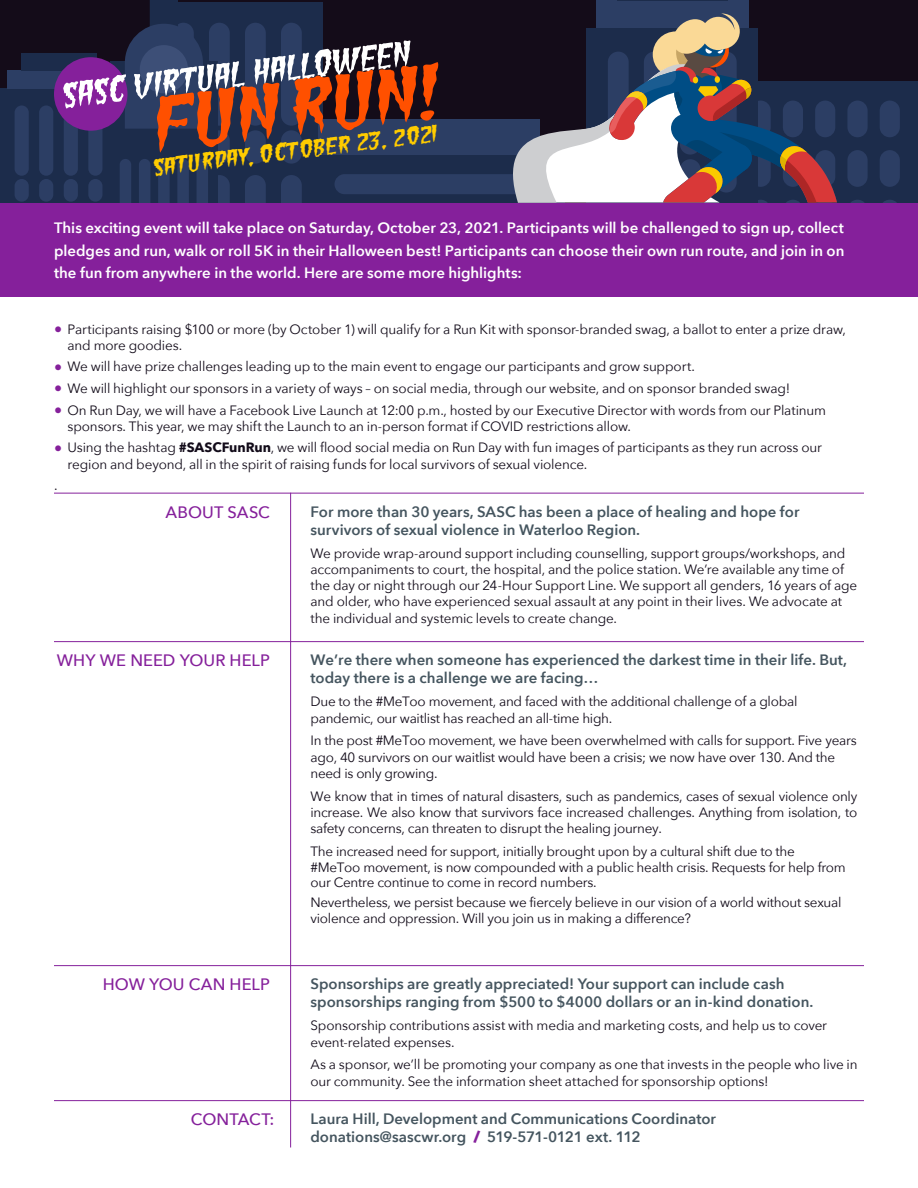
<style>
.page{position:relative;width:918px;height:1188px;background:#fff}
.page>*{position:absolute;margin:0;border:0;box-sizing:border-box;transform-origin:0 0}
.t1{font:italic 21.75px "Green Fuz";color:#fc0;scale:1.27 1}
.Subhead_A{font:500 16.5px "Avenir Next";letter-spacing:.005em;color:#85209b}
.Body_2{font:600 15px/18px "Avenir Next";color:#45555f}
.Body_2-2{font:600 15px/22.5px "Avenir Next";color:#fff;text-align:justify}
.Body_1{font:600 15px/18px "Avenir Next";color:#45555f}
.Body_1-2{font:13.5px/16.2px "Avenir Next";letter-spacing:-.015em;color:#120b19}
.s1{font-weight:800;font-size:16.2px;color:#85209b}
.s2{font-weight:700}
.s3{font-family:"Avenir Next LT Pro"}
.s4{font-weight:800;color:#85209b}
</style>
<div class="page">
<div style="left:0;top:202px;width:918px;height:95px;background:#85209b"></div>
<div style="left:0;top:0;width:918px;height:203px;background:#140c19"></div>
<div style="left:724px;top:81px;width:194px;height:121px;background:#1c2c4b"></div>
<div style="left:880px;top:101px;width:20px;height:36px;background:#2c3e64;border-radius:10px"></div>
<div style="left:847px;top:101px;width:21px;height:36px;background:#2c3e64;border-radius:10px"></div>
<div style="left:880px;top:150px;width:20px;height:37px;background:#2c3e64;border-radius:10px"></div>
<div style="left:847px;top:150px;width:21px;height:37px;background:#2c3e64;border-radius:10px"></div>
<svg style="left:884px;top:200px;width:12px;height:2px"></svg>
<svg style="left:852px;top:200px;width:11px;height:2px"></svg>
<div style="left:596px;top:1px;width:152px;height:27px;background:#2c3e64"></div>
<hr style="left:617px;top:0;width:110px;height:1px;background:#1c2c4b">
<div style="left:319px;top:154px;width:246px;height:48px;background:#1c2c4b"></div>
<div style="left:335px;top:174px;width:214px;height:20px;background:#2c3e64;border-radius:10px"></div>
<div style="left:319px;top:120px;width:221px;height:35px;background:#2c3e64"></div>
<div style="left:0;top:88px;width:117px;height:114px;background:#1c2c4b"></div>
<div style="left:39px;top:105px;width:14px;height:71px;background:#2c3e64;border-radius:7px"></div>
<div style="left:15px;top:105px;width:14px;height:71px;background:#2c3e64;border-radius:7px"></div>
<div style="left:39px;top:179px;width:14px;height:23px;background:#2c3e64;border-radius:7px"></div>
<div style="left:15px;top:179px;width:14px;height:23px;background:#2c3e64;border-radius:7px"></div>
<div style="left:7px;top:71px;width:104px;height:18px;background:#2c3e64"></div>
<div style="left:21px;top:54px;width:75px;height:17px;background:#1c2c4b"></div>
<hr style="left:54px;top:641px;width:810px;height:1px;background:#85209b">
<hr style="left:54px;top:493px;width:810px;height:1px;background:#85209b">
<hr style="left:54px;top:1100px;width:810px;height:1px;background:#85209b">
<hr style="left:54px;top:965px;width:810px;height:1px;background:#85209b">
<svg style="left:493px;top:14px;width:344px;height:189px"></svg>
<hr style="left:290px;top:493px;width:1px;height:655px;background:#85209b">
<div style="left:54px;top:57px;width:74px;height:74px;background:#85209b;border-radius:50%"></div>
<svg style="left:62px;top:0;width:377px;height:202px"></svg>
<h1 class="t1" style="left:151px;top:154px;width:227px;rotate:-7deg">Saturday, October 23, 2021</h1>
<p class="Body_2-2" style="left:54px;top:217px;width:792px">This exciting event will take place on Saturday, October 23, 2021. Participants will be challenged to sign up, collect pledges and run, walk or roll 5K in their Halloween best! Participants can choose their own run route, and join in on the fun from anywhere in the world. Here are some more highlights:</p>
<p class="Body_1-2" style="left:68px;top:320px;width:780px;text-indent:-14px"><span class="s1">•</span> Participants raising $100 or more (by October 1) will qualify for a Run Kit with sponsor-branded swag, a ballot to enter a prize draw, and more goodies.</p>
<p class="Body_1-2" style="left:54px;top:358px;width:642px"><span class="s1">•</span> We will have prize challenges leading up to the main event to engage our participants and grow support.</p>
<p class="Body_1-2" style="left:54px;top:380px;width:738px"><span class="s1">•</span> We will highlight our sponsors in a variety of ways – on social media, through our website, and on sponsor branded swag!</p>
<p class="Body_1-2" style="left:68px;top:401px;width:760px;text-indent:-14px"><span class="s1">•</span> On Run Day, we will have a Facebook Live Launch at 12:00 p.m., hosted by our Executive Director with words from our Platinum sponsors. This year, we may shift the Launch to an in-person format if COVID restrictions allow.</p>
<p class="Body_1-2" style="left:68px;top:439px;width:756px;text-indent:-14px"><span class="s1">•</span> Using the hashtag <span class="s2">#SASCFunRun</span>, we will flood social media on Run Day with fun images of participants as they run across our region and beyond, all in the spirit of raising funds for local survivors of sexual violence.</p>
<p class="Body_1-2" style="left:54px;top:477px;width:5px">.</p>
<p class="Subhead_A" style="left:166px;top:498px;width:106px">ABOUT SASC</p>
<p class="Body_2" style="left:310px;top:502px;width:490px">For more than 30 years, SASC has been a place of healing and hope for survivors of sexual violence in Waterloo Region.</p>
<p class="Body_1-2" style="left:310px;top:544px;width:548px">We provide wrap-around support including counselling, support groups/workshops, and accompaniments to court, the hospital, and the police station. We’re available any time of the day or night through our 24-Hour Support Line. We support all genders, 16 years of age and older, who have experienced sexual assault at any point in their lives. We advocate at the individual and systemic levels to create change.</p>
<p class="Subhead_A" style="left:57px;top:647px;width:215px">WHY WE NEED YOUR HELP</p>
<p class="Body_1" style="left:310px;top:651px;width:538px">We’re there when someone has experienced the darkest time in their life. But, today there is a challenge we are facing…</p>
<p class="Body_1-2" style="left:310px;top:693px;width:488px">Due to the #MeToo movement, and faced with the additional challenge of a global pandemic, our waitlist has reached an all-time high.</p>
<p class="Body_1-2" style="left:310px;top:732px;width:548px">In the post #MeToo movement, we have been overwhelmed with calls for support. Five years ago, 40 survivors on our waitlist would have been a crisis; we now have <span class="s3">over 130.</span> And the need is only growing.</p>
<p class="Body_1-2" style="left:310px;top:787px;width:548px;text-align:justify">We know that in times of natural disasters, such as pandemics, cases of sexual violence only increase. We also know that survivors face increased challenges. Anything from isolation, to safety concerns, can threaten to disrupt the healing journey.</p>
<p class="Body_1-2" style="left:310px;top:843px;width:537px;line-height:15.6px">The increased need for support, initially brought upon by a cultural shift due to the #MeToo movement, is now compounded with a public health crisis. Requests for help from our Centre continue to come in record numbers.</p>
<p class="Body_1-2" style="left:310px;top:894px;width:533px">Nevertheless, we persist because we fiercely believe in our vision of a world without sexual violence and oppression. Will you join us in making a difference?</p>
<p class="Subhead_A" style="left:103px;top:971px;width:169px">HOW YOU CAN HELP</p>
<p class="Body_2" style="left:310px;top:975px;width:504px">Sponsorships are greatly appreciated! Your support can include cash sponsorships ranging from $500 to $4000 dollars or an in-kind donation.</p>
<p class="Body_1-2" style="left:310px;top:1017px;width:518px">Sponsorship contributions assist with media and marketing costs, and help us to cover event-related expenses.</p>
<p class="Body_1-2" style="left:310px;top:1056px;width:549px">As a sponsor, we’ll be promoting your company as one that invests in the people who live in our community. See the information sheet attached for sponsorship options!</p>
<p class="Subhead_A" style="left:191px;top:1106px;width:85px">CONTACT:</p>
<p class="Body_2" style="left:310px;top:1110px;width:407px">Laura Hill, Development and Communications Coordinator</p>
<p class="Body_2" style="left:310px;top:1128px;width:332px">donations@sascwr.org <span class="s4">/</span> 519-571-0121 ext. 112</p>
</div>
